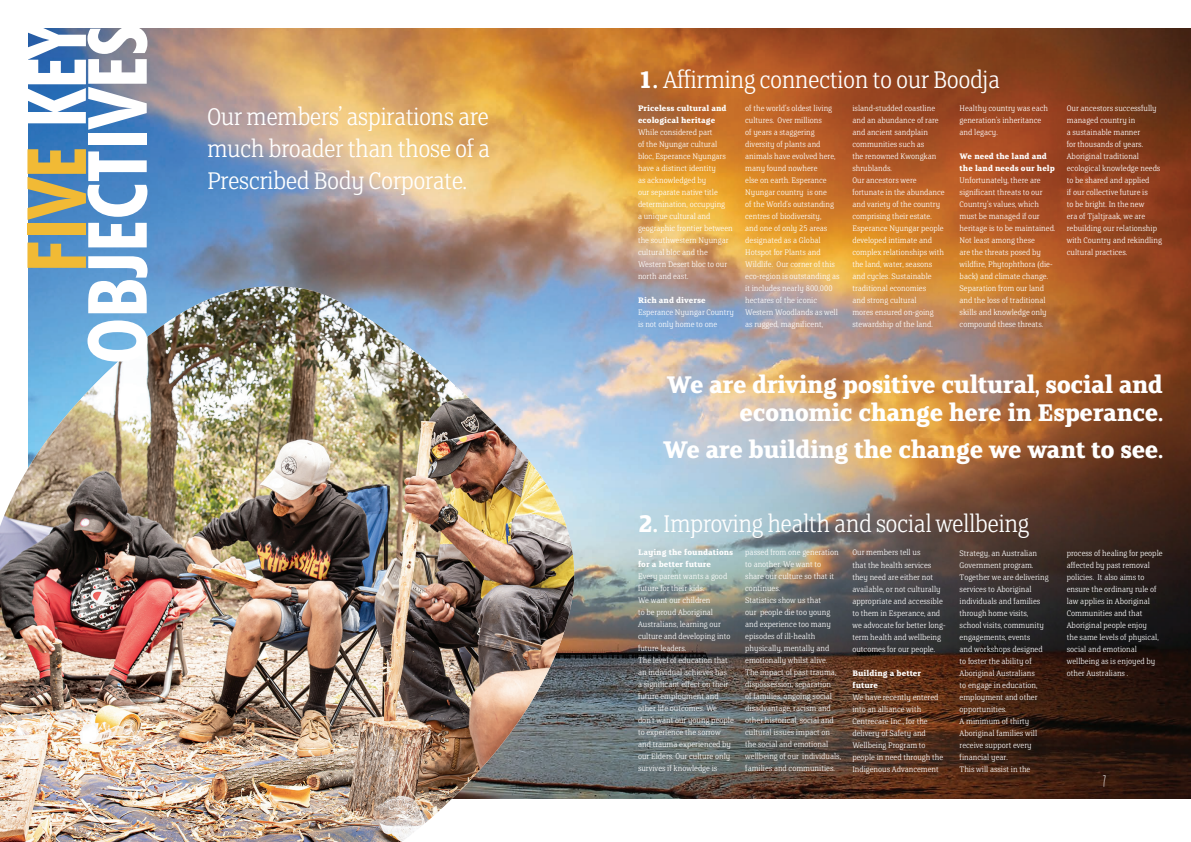
<style>
.page{position:relative;width:1191px;height:842px;background:#fff}
.page>*{position:absolute;margin:0;border:0;box-sizing:border-box;transform-origin:0 0}
.t1{font:700 condensed 82px "Futura BT";color:#fff}
.t2{font:700 condensed 82px "Futura BT";color:#f1ba35}
.t3{font:300 27px/32px "FS Clerkenwell";letter-spacing:-.02em;color:#fff;text-align:justify}
.t4{font:700 27px/28px "FS Clerkenwell";letter-spacing:-.02em;color:#fff;text-align:right}
.t5{font:13px "Ecriture";color:#fff}
.t6{font:300 9px/12px "FS Clerkenwell";color:#fff}
.t7{font:700 9px/12px "FS Clerkenwell";color:#fff}
.s1{color:#fff}
.s2{font-weight:700}
</style>
<div class="page">
<img style="left:28px;top:28px;width:1163px;height:771px">
<img style="left:0;top:286px;width:575px;height:556px">
<p class="t2" style="left:7px;top:272px;width:256px;rotate:-90deg">FIVE <span class="s1">KEY</span></p>
<p class="t1" style="left:68px;top:364px;width:341px;rotate:-90deg">OBJECTIVES</p>
<p class="t3" style="left:207px;top:102px;width:285px">Our members’ aspirations are much broader than those of a Prescribed Body Corporate.</p>
<p class="t3" style="left:638px;top:65px;width:364px"><span class="s2">1.</span> Affirming connection to our Boodja</p>
<p class="t7" style="left:638px;top:103px;width:90px">Priceless cultural and ecological heritage</p>
<p class="t6" style="left:638px;top:127px;width:96px">While considered part<br>of the Nyungar cultural bloc, Esperance Nyungars have a distinct identity<br>as acknowledged by<br>our separate native title determination, occupying<br>a unique cultural and geographic frontier between the southwestern Nyungar cultural bloc and the<br>Western Desert bloc to our north and east.</p>
<p class="t7" style="left:638px;top:295px;width:69px">Rich and diverse</p>
<p class="t6" style="left:638px;top:307px;width:97px">Esperance Nyungar Country is not only home to one</p>
<p class="t6" style="left:745px;top:103px;width:96px">of the world’s oldest living cultures. Over millions<br>of years a staggering diversity of plants and animals have evolved here, many found nowhere<br>else on earth. Esperance<br>Nyungar country is one<br>of the World’s outstanding centres of biodiversity,<br>and one of only 25 areas designated as a Global<br>Hotspot for Plants and<br>Wildlife. Our corner of this eco-region is outstanding as it includes nearly 800,000 hectares of the iconic<br>Western Woodlands as well as rugged, magnificent,</p>
<p class="t6" style="left:852px;top:103px;width:88px">island-studded coastline and an abundance of rare and ancient sandplain communities such as<br>the renowned Kwongkan shrublands.</p>
<p class="t6" style="left:852px;top:175px;width:94px">Our ancestors were fortunate in the abundance and variety of the country comprising their estate.<br>Esperance Nyungar people developed intimate and complex relationships with the land, water, seasons and cycles. Sustainable traditional economies<br>and strong cultural<br>mores ensured on-going stewardship of the land.</p>
<p class="t6" style="left:959px;top:103px;width:90px">Healthy country was each generation’s inheritance and legacy.</p>
<p class="t7" style="left:959px;top:151px;width:97px">We need the land and the land needs our help</p>
<p class="t6" style="left:959px;top:175px;width:97px">Unfortunately, there are significant threats to our<br>Country’s values, which must be managed if our heritage is to be maintained.<br>Not least among these<br>are the threats posed by wildfire, Phytophthora (die&shy;back) and climate change.<br>Separation from our land and the loss of traditional skills and knowledge only compound these threats.</p>
<p class="t6" style="left:1066px;top:103px;width:97px">Our ancestors successfully managed country in<br>a sustainable manner<br>for thousands of years.<br>Aboriginal traditional ecological knowledge needs to be shared and applied<br>if our collective future is<br>to be bright. In the new<br>era of Tjaltjraak, we are rebuilding our relationship with Country and rekindling cultural practices.</p>
<p class="t4" style="left:666px;top:372px;width:498px">We are driving positive cultural, social and economic change here in Esperance.</p>
<p class="t4" style="left:663px;top:436px;width:501px">We are building the change we want to see.</p>
<p class="t3" style="left:638px;top:509px;width:393px"><span class="s2">2.</span> Improving health and social wellbeing</p>
<p class="t7" style="left:638px;top:547px;width:97px">Laying the foundations for a better future</p>
<p class="t6" style="left:638px;top:571px;width:91px">Every parent wants a good future for their kids.</p>
<p class="t6" style="left:638px;top:595px;width:94px">We want our children<br>to be proud Aboriginal<br>Australians, learning our culture and developing into future leaders.</p>
<p class="t6" style="left:638px;top:655px;width:97px">The level of education that an individual achieves has<br>a significant effect on their future employment and other life outcomes. We don’t want our young people to experience the sorrow and trauma experienced by our Elders. Our culture only survives if knowledge is</p>
<p class="t6" style="left:745px;top:547px;width:95px">passed from one generation to another. We want to share our culture so that it continues.</p>
<p class="t6" style="left:745px;top:595px;width:97px">Statistics show us that<br>our people die too young and experience too many episodes of ill-health physically, mentally and emotionally whilst alive.<br>The impact of past trauma, dispossession, separation<br>of families, ongoing social disadvantage, racism and other historical, social and cultural issues impact on the social and emotional wellbeing of our individuals, families and communities.</p>
<p class="t6" style="left:852px;top:547px;width:95px">Our members tell us<br>that the health services they need are either not available, or not culturally appropriate and accessible to them in Esperance, and we advocate for better long&shy;term health and wellbeing outcomes for our people.</p>
<p class="t7" style="left:852px;top:667px;width:70px">Building a better future</p>
<p class="t6" style="left:852px;top:691px;width:92px">We have recently entered into an alliance with<br>Centrecare Inc., for the delivery of Safety and<br>Wellbeing Program to people in need through the<br>Indigenous Advancement</p>
<p class="t6" style="left:959px;top:547px;width:79px">Strategy, an Australian<br>Government program.</p>
<p class="t6" style="left:959px;top:571px;width:90px">Together we are delivering services to Aboriginal individuals and families through home visits, school visits, community engagements, events<br>and workshops designed to foster the ability of<br>Aboriginal Australians<br>to engage in education, employment and other opportunities.</p>
<p class="t6" style="left:959px;top:715px;width:79px">A minimum of thirty<br>Aboriginal families will receive support every financial year.</p>
<p class="t6" style="left:959px;top:763px;width:72px">This will assist in the</p>
<p class="t6" style="left:1066px;top:547px;width:97px">process of healing for people affected by past removal policies. It also aims to ensure the ordinary rule of law applies in Aboriginal<br>Communities and that<br>Aboriginal people enjoy<br>the same levels of physical, social and emotional wellbeing as is enjoyed by other Australians .</p>
<p class="t5" style="left:1102px;top:773px;width:5px">7</p>
</div>
